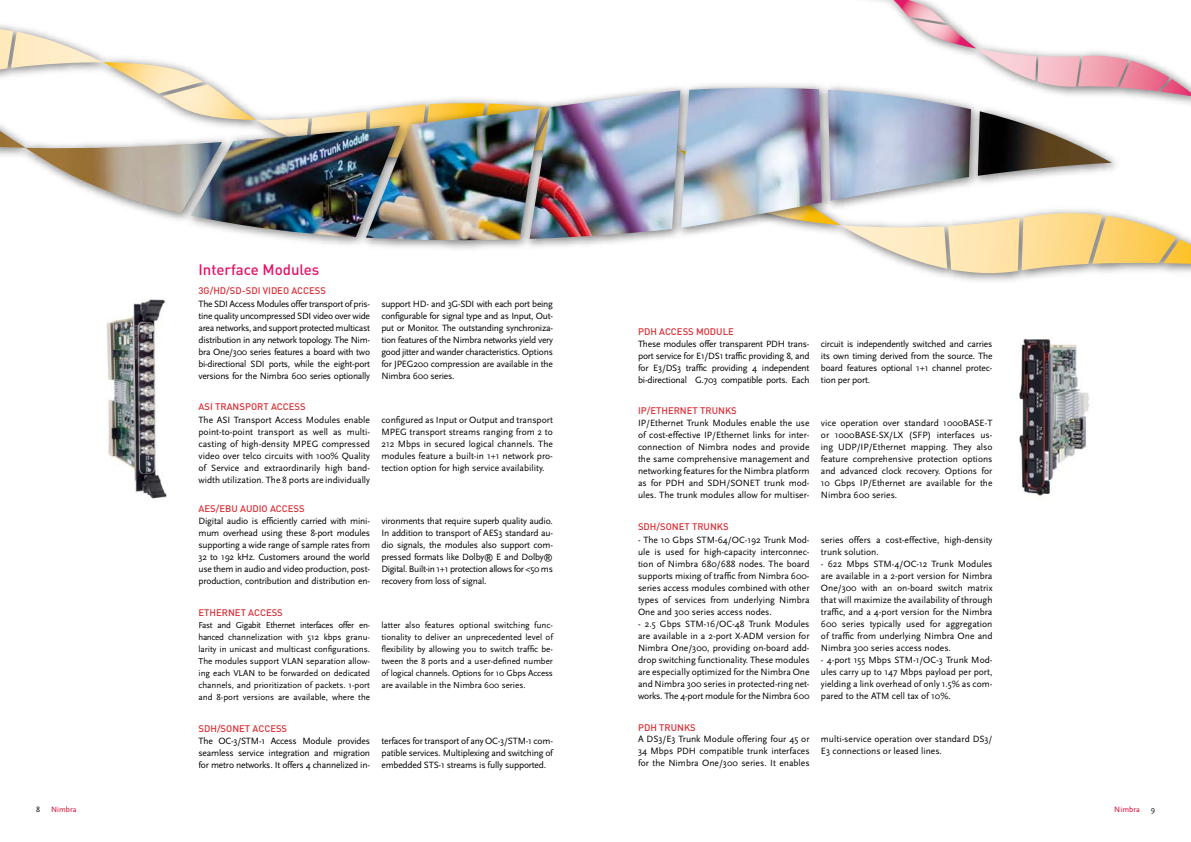
<style>
.page{position:relative;width:1191px;height:842px;background:#fff}
.page>*{position:absolute;margin:0;border:0;box-sizing:border-box;transform-origin:0 0}
.t1{font:500 15px "DIN";color:#e4166a}
.t2{font:9.5px/12px "Scala Sans";color:#000;text-align:justify}
.t3{font:500 9.5px "DIN";color:#db2f36}
.t4{font:9px/12px "Scala Sans";color:#000;text-align:justify}
.t5{font:8px "Scala Sans";color:#dc002e}
.t6{font:8px "Scala Sans";color:#000}
</style>
<div class="page">
<img style="left:0;top:0;width:1191px;height:274px">
<img style="left:1019px;top:338px;width:70px;height:158px">
<img style="left:106px;top:299px;width:61px;height:200px">
<h1 class="t1" style="left:198px;top:260px;width:122px">INTERFACE MODULES</h1>
<p class="t2" style="left:198px;top:298px;width:173px">The SDI Access Modules offer transport of pris&shy;tine quality uncompressed SDI video over wide area networks, and support protected multicast distribution in any network topology. The Nim&shy;bra One/300 series features a board with two bi-directional SDI ports, while the eight-port versions for the Nimbra 600 series optionally</p>
<p class="t2" style="left:381px;top:298px;width:173px">support HD- and 3G-SDI with each port being configurable for signal type and as Input, Out&shy;put or Monitor. The outstanding synchroniza&shy;tion features of the Nimbra networks yield very good jitter and wander characteristics. Options for JPEG200 compression are available in the Nimbra 600 series.</p>
<p class="t3" style="left:198px;top:285px;width:106px">3G/HD/SD-SDI VIDEO ACCE</p>
<p class="t3" style="left:315px;top:285px;width:13px">SS</p>
<p class="t3" style="left:198px;top:401px;width:36px">ASI TRANSP</p>
<p class="t3" style="left:251px;top:401px;width:50px">ORT ACCESS</p>
<p class="t2" style="left:198px;top:414px;width:173px">The ASI Transport Access Modules enable point-to-point transport as well as multi&shy;casting of high-density MPEG compressed video over telco circuits with 100% Quality of Service and extraordinarily high band&shy;width utilization. The 8 ports are individually</p>
<p class="t2" style="left:381px;top:414px;width:173px">configured as Input or Output and transport MPEG transport streams ranging from 2 to 212 Mbps in secured logical channels. The modules feature a built-in 1+1 network pro&shy;tection option for high service availability.</p>
<p class="t3" style="left:198px;top:503px;width:102px">AES/EBU AUDI O ACCESS</p>
<p class="t2" style="left:198px;top:515px;width:173px">Digital audio is efficiently carried with mini&shy;mum overhead using these 8-port modules supporting a wide range of sample rates from 32 to 192 kHz. Customers around the world use them in audio and video production, post&shy;production, contribution and distribution en-</p>
<p class="t2" style="left:381px;top:515px;width:173px">vironments that require superb quality audio.<br>In addition to transport of AES3 standard au&shy;dio signals, the modules also support com&shy;pressed formats like Dolby® E and Dolby® Digital. Built-in 1+1 protection allows for &lt;50 ms recovery from loss of signal.</p>
<p class="t3" style="left:198px;top:606px;width:7px">ETH</p>
<p class="t3" style="left:216px;top:606px;width:62px">ERN ET ACCESS</p>
<p class="t4" style="left:198px;top:619px;width:173px">Fast and Gigabit Ethernet interfaces offer en&shy;hanced channelization with 512 kbps granu&shy;larity in unicast and multicast configurations.<br>The modules support VLAN separation allow&shy;ing each VLAN to be forwarded on dedicated channels, and prioritization of packets. 1-port and 8-port versions are available, where the</p>
<p class="t4" style="left:381px;top:619px;width:173px">latter also features optional switching func&shy;tionality to deliver an unprecedented level of flexibility by allowing you to switch traffic be&shy;tween the 8 ports and a user-defined number of logical channels. Options for 10 Gbps Access are available in the Nimbra 600 series.</p>
<p class="t3" style="left:198px;top:722px;width:84px">SDH/SONET ACCESS</p>
<p class="t2" style="left:198px;top:735px;width:173px">The OC-3/STM-1 Access Module provides seamless service integration and migration for metro networks. It offers 4 channelized in-</p>
<p class="t2" style="left:381px;top:735px;width:173px">terfaces for transport of any OC-3/STM-1 com&shy;patible services. Multiplexing and switching of embedded STS-1 streams is fully supported.</p>
<p class="t3" style="left:638px;top:325px;width:97px">PDH ACCESS MODULE</p>
<p class="t2" style="left:638px;top:338px;width:173px">These modules offer transparent PDH trans&shy;port service for E1/DS1 traffic providing 8, and for E3/DS3 traffic providing 4 independent bi-directional G.703 compatible ports. Each</p>
<p class="t2" style="left:821px;top:338px;width:173px">circuit is independently switched and carries its own timing derived from the source. The board features optional 1+1 channel protec&shy;tion per port.</p>
<p class="t3" style="left:638px;top:405px;width:19px">IP/ETH</p>
<p class="t3" style="left:668px;top:405px;width:69px">ERN ET TRUN KS</p>
<p class="t2" style="left:638px;top:417px;width:173px">IP/Ethernet Trunk Modules enable the use of cost-effective IP/Ethernet links for inter&shy;connection of Nimbra nodes and provide the same comprehensive management and networking features for the Nimbra platform as for PDH and SDH/SONET trunk mod&shy;ules. The trunk modules allow for multiser-</p>
<p class="t2" style="left:821px;top:417px;width:173px">vice operation over standard 1000BASE-T or 1000BASE-SX/LX (SFP) interfaces us&shy;ing UDP/IP/Ethernet mapping. They also feature comprehensive protection options and advanced clock recovery. Options for 10 Gbps IP/Ethernet are available for the Nimbra 600 series.</p>
<p class="t3" style="left:638px;top:520px;width:91px">SDH/SONET TRUN KS</p>
<p class="t2" style="left:638px;top:534px;width:173px">- The 10 Gbps STM-64/OC-192 Trunk Mod&shy;ule is used for high-capacity interconnec&shy;tion of Nimbra 680/688 nodes. The board supports mixing of traffic from Nimbra 600- series access modules combined with other types of services from underlying Nimbra One and 300 series access nodes.</p>
<p class="t2" style="left:638px;top:618px;width:173px">- 2.5 Gbps STM-16/OC-48 Trunk Modules are available in a 2-port X-ADM version for Nimbra One/300, providing on-board add&shy;drop switching functionality. These modules are especially optimized for the Nimbra One and Nimbra 300 series in protected-ring net&shy;works. The 4-port module for the Nimbra 600</p>
<p class="t3" style="left:638px;top:721px;width:58px">PDH TRUN KS</p>
<p class="t2" style="left:821px;top:534px;width:173px">series offers a cost-effective, high-density trunk solution.</p>
<p class="t2" style="left:821px;top:558px;width:173px">- 622 Mbps STM-4/OC-12 Trunk Modules are available in a 2-port version for Nimbra One/300 with an on-board switch matrix that will maximize the availability of through traffic, and a 4-port version for the Nimbra 600 series typically used for aggregation of traffic from underlying Nimbra One and Nimbra 300 series access nodes.</p>
<p class="t2" style="left:821px;top:654px;width:173px">- 4-port 155 Mbps STM-1/OC-3 Trunk Mod&shy;ules carry up to 147 Mbps payload per port, yielding a link overhead of only 1.5% as com&shy;pared to the ATM cell tax of 10%.</p>
<p class="t2" style="left:638px;top:733px;width:173px">A DS3/E3 Trunk Module offering four 45 or 34 Mbps PDH compatible trunk interfaces for the Nimbra One/300 series. It enables</p>
<p class="t2" style="left:821px;top:733px;width:173px">multi-service operation over standard DS3/<br>E3 connections or leased lines.</p>
<p class="t6" style="left:36px;top:805px;width:5px">8</p>
<p class="t5" style="left:51px;top:805px;width:27px">Nimbra</p>
<p class="t5" style="left:1114px;top:805px;width:27px">Nimbra</p>
<p class="t6" style="left:1150px;top:805px;width:6px">9</p>
</div>
